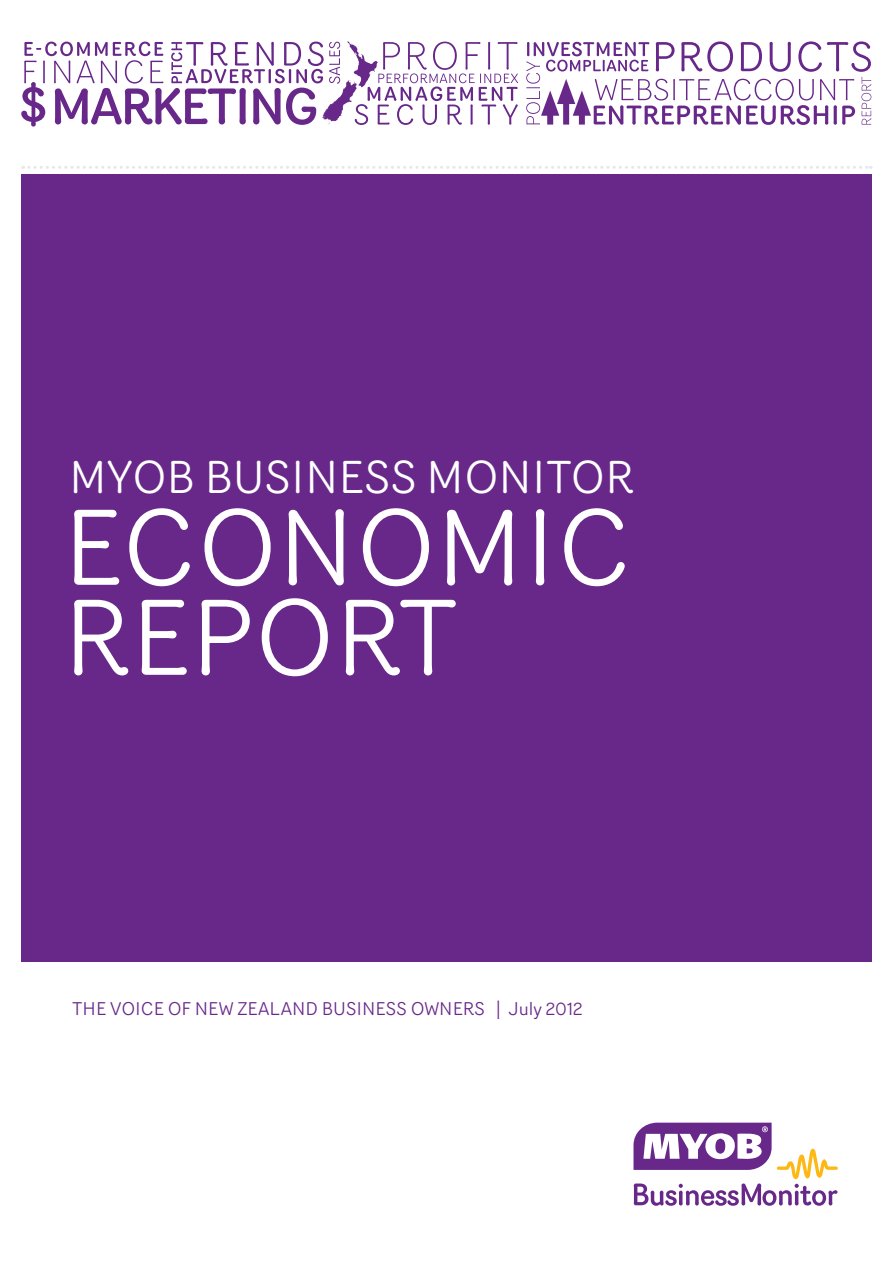
<style>
.page{position:relative;width:893px;height:1263px;background:#fff}
.page>*{position:absolute;margin:0;border:0;box-sizing:border-box;transform-origin:0 0}
.body_text{font:105px/90px "Router";color:#fff}
.body_text-2{font:45px "Router";color:#fff}
.body_text-3{font:18px "Router";color:#68288a}
</style>
<div class="page">
<div style="left:21px;top:174px;width:851px;height:878px;background:#68288a"></div>
<svg style="left:633px;top:1123px;width:205px;height:83px"></svg>
<svg style="left:23px;top:166px;width:848px;height:3px"></svg>
<div style="left:9px;top:962px;width:873px;height:93px;background:#fff"></div>
<svg style="left:526px;top:41px;width:345px;height:84px"></svg>
<svg style="left:21px;top:42px;width:497px;height:85px"></svg>
<p class="body_text-2" style="left:69px;top:444px;width:566px">MYOB BUSINESS MONITOR</p>
<p class="body_text" style="left:63px;top:500px;width:570px">ECONOMIC<br>REPORT</p>
<p class="body_text-3" style="left:72px;top:996px;width:512px">THE VOICE OF NEW ZEALAND BUSINESS OWNERS | July 2012</p>
</div>
